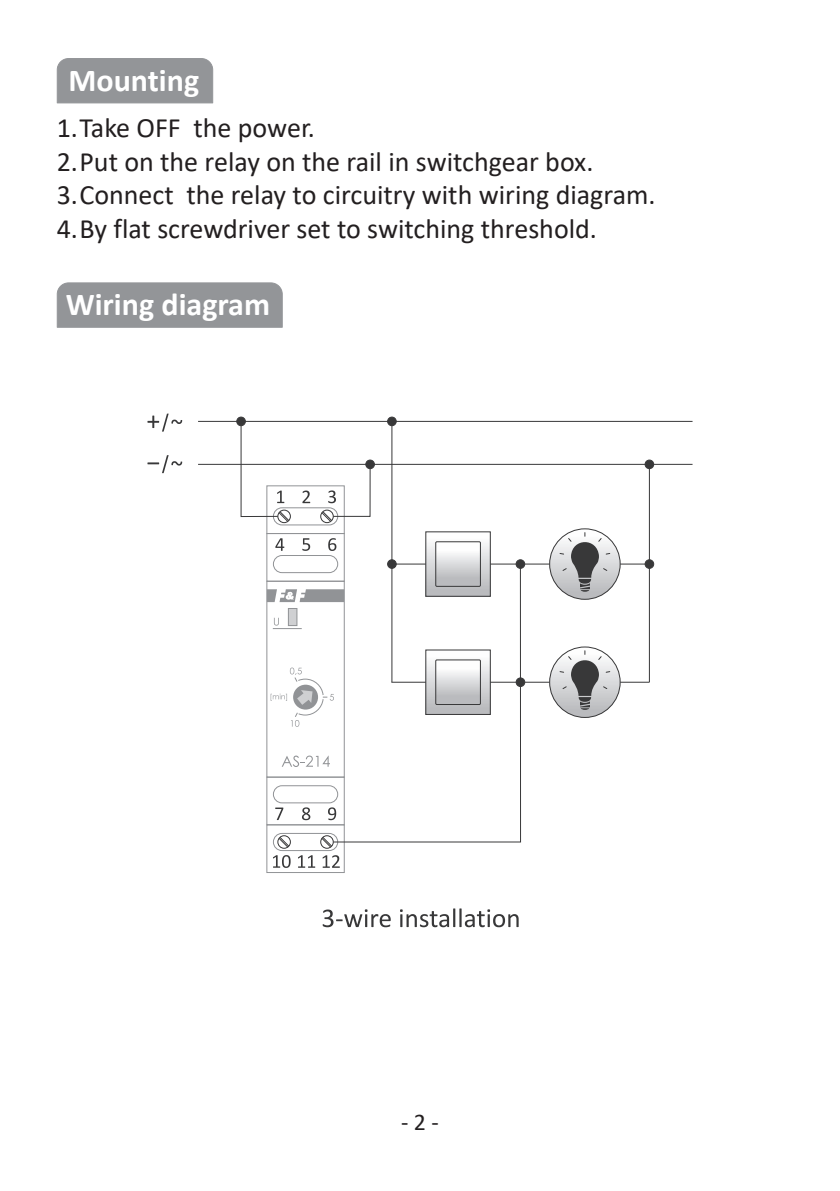
<style>
.page{position:relative;width:840px;height:1191px;background:#fff}
.page>*{position:absolute;margin:0;border:0;box-sizing:border-box;transform-origin:0 0}
.t1{font:700 32px "Calibri";color:#fff}
.t2{font:28px "Calibri";color:#231f20}
.t3{font:24px "Calibri";color:#231f20}
</style>
<div class="page">
<svg style="left:322px;top:909px;width:68px;height:18px"></svg>
<svg style="left:400px;top:908px;width:118px;height:19px"></svg>
<div style="left:266px;top:581px;width:78px;height:196px;border:1px solid #919396"></div>
<div style="left:266px;top:533px;width:78px;height:48px;border:1px solid #919396"></div>
<div style="left:266px;top:777px;width:78px;height:48px;border:1px solid #919396"></div>
<div style="left:266px;top:485px;width:78px;height:49px;border:1px solid #919396"></div>
<div style="left:266px;top:824px;width:78px;height:48px;border:1px solid #919396"></div>
<div style="left:273px;top:507px;width:65px;height:18px;border:1px solid #919396;border-radius:9px"></div>
<svg style="left:267px;top:589px;width:65px;height:13px"></svg>
<div style="left:277px;top:510px;width:13px;height:13px;border:1px solid #383839;border-radius:50%"></div>
<div style="left:273px;top:555px;width:65px;height:18px;border:1px solid #919396;border-radius:9px"></div>
<div style="left:273px;top:785px;width:65px;height:18px;border:1px solid #919396;border-radius:9px"></div>
<div style="left:273px;top:833px;width:65px;height:17px;border:1px solid #919396;border-radius:9px"></div>
<div style="left:277px;top:835px;width:13px;height:13px;border:1px solid #383839;border-radius:50%"></div>
<svg style="left:278px;top:836px;width:11px;height:11px"></svg>
<svg style="left:281px;top:755px;width:49px;height:12px"></svg>
<svg style="left:273px;top:618px;width:28px;height:11px"></svg>
<div style="left:320px;top:510px;width:13px;height:13px;border:1px solid #383839;border-radius:50%"></div>
<div style="left:288px;top:608px;width:9px;height:17px;background:#cfd0d2"></div>
<div style="left:288px;top:608px;width:9px;height:18px;border:1px solid #919396"></div>
<div style="left:320px;top:835px;width:13px;height:13px;border:1px solid #383839;border-radius:50%"></div>
<svg style="left:321px;top:836px;width:11px;height:11px"></svg>
<svg style="left:270px;top:667px;width:62px;height:60px"></svg>
<svg style="left:275px;top:538px;width:9px;height:13px"></svg>
<svg style="left:275px;top:807px;width:8px;height:13px"></svg>
<svg style="left:302px;top:538px;width:8px;height:13px"></svg>
<svg style="left:302px;top:807px;width:8px;height:13px"></svg>
<svg style="left:328px;top:538px;width:8px;height:13px"></svg>
<svg style="left:328px;top:807px;width:4px;height:13px"></svg>
<svg style="left:273px;top:855px;width:17px;height:13px"></svg>
<svg style="left:298px;top:855px;width:17px;height:12px"></svg>
<svg style="left:322px;top:855px;width:17px;height:13px"></svg>
<svg style="left:302px;top:490px;width:8px;height:13px"></svg>
<hr style="left:614px;top:563px;width:35px;height:2px;background:#383839">
<hr style="left:520px;top:563px;width:30px;height:2px;background:#383839">
<hr style="left:614px;top:681px;width:35px;height:2px;background:#383839">
<hr style="left:520px;top:681px;width:30px;height:2px;background:#383839">
<hr style="left:391px;top:421px;width:1px;height:261px;background:#383839">
<hr style="left:648px;top:464px;width:1px;height:218px;background:#383839">
<hr style="left:198px;top:464px;width:494px;height:1px;background:#383839">
<hr style="left:198px;top:421px;width:494px;height:1px;background:#383839">
<svg style="left:240px;top:420px;width:49px;height:102px"></svg>
<div style="left:387px;top:417px;width:9px;height:9px;background:#383839;border-radius:50%"></div>
<div style="left:387px;top:417px;width:9px;height:9px;border:1px solid #383839;border-radius:50%"></div>
<div style="left:237px;top:417px;width:8px;height:9px;background:#383839;border-radius:50%"></div>
<div style="left:236px;top:417px;width:9px;height:9px;border:1px solid #383839;border-radius:50%"></div>
<svg style="left:321px;top:463px;width:50px;height:59px"></svg>
<div style="left:365px;top:460px;width:9px;height:8px;background:#383839;border-radius:50%"></div>
<div style="left:365px;top:460px;width:9px;height:9px;border:1px solid #383839;border-radius:50%"></div>
<svg style="left:332px;top:563px;width:189px;height:280px"></svg>
<div style="left:516px;top:560px;width:8px;height:8px;background:#383839;border-radius:50%"></div>
<div style="left:515px;top:559px;width:9px;height:9px;border:1px solid #383839;border-radius:50%"></div>
<div style="left:387px;top:560px;width:9px;height:8px;background:#383839;border-radius:50%"></div>
<div style="left:387px;top:559px;width:9px;height:9px;border:1px solid #383839;border-radius:50%"></div>
<div style="left:644px;top:560px;width:9px;height:8px;background:#383839;border-radius:50%"></div>
<div style="left:644px;top:559px;width:9px;height:9px;border:1px solid #383839;border-radius:50%"></div>
<div style="left:516px;top:678px;width:8px;height:8px;background:#383839;border-radius:50%"></div>
<div style="left:515px;top:678px;width:9px;height:8px;border:1px solid #383839;border-radius:50%"></div>
<div style="left:644px;top:460px;width:9px;height:8px;background:#383839;border-radius:50%"></div>
<div style="left:644px;top:460px;width:9px;height:9px;border:1px solid #383839;border-radius:50%"></div>
<svg style="left:549px;top:647px;width:70px;height:70px"></svg>
<div style="left:549px;top:646px;width:71px;height:72px;border:1px solid #383839;border-radius:50%"></div>
<svg style="left:558px;top:651px;width:52px;height:59px"></svg>
<svg style="left:549px;top:529px;width:70px;height:70px"></svg>
<div style="left:549px;top:528px;width:71px;height:72px;border:1px solid #383839;border-radius:50%"></div>
<svg style="left:558px;top:532px;width:52px;height:60px"></svg>
<svg style="left:427px;top:541px;width:61px;height:54px"></svg>
<div style="left:425px;top:531px;width:65px;height:66px;border:1px solid #383839"></div>
<svg style="left:437px;top:543px;width:41px;height:41px"></svg>
<div style="left:435px;top:541px;width:45px;height:45px;border:1px solid #383839"></div>
<svg style="left:427px;top:651px;width:61px;height:62px"></svg>
<div style="left:425px;top:649px;width:65px;height:66px;border:1px solid #383839"></div>
<svg style="left:437px;top:661px;width:41px;height:41px"></svg>
<div style="left:435px;top:659px;width:45px;height:45px;border:1px solid #383839"></div>
<hr style="left:391px;top:563px;width:34px;height:2px;background:#383839">
<hr style="left:490px;top:563px;width:30px;height:2px;background:#383839">
<hr style="left:391px;top:681px;width:34px;height:2px;background:#383839">
<hr style="left:490px;top:681px;width:30px;height:2px;background:#383839">
<svg style="left:147px;top:413px;width:35px;height:18px"></svg>
<svg style="left:147px;top:455px;width:35px;height:18px"></svg>
<div style="left:57px;top:58px;width:156px;height:45px;background:#939598"></div>
<div style="left:57px;top:282px;width:225px;height:46px;background:#939598"></div>
<p class="t1" style="left:68px;top:58px;width:132px">Mounting</p>
<p class="t2" style="left:57px;top:108px;width:259px">1. Take OFF the power.</p>
<p class="t2" style="left:57px;top:142px;width:538px">2. Put on the relay on the rail in switchgear box.</p>
<p class="t2" style="left:57px;top:175px;width:600px">3. Connect the relay to circuitry with wiring diagram.</p>
<p class="t2" style="left:57px;top:209px;width:541px">4. By flat screwdriver set to switching threshold.</p>
<p class="t1" style="left:66px;top:282px;width:206px">Wiring diagram</p>
<p class="t3" style="left:401px;top:1105px;width:39px">- 2 -</p>
</div>
